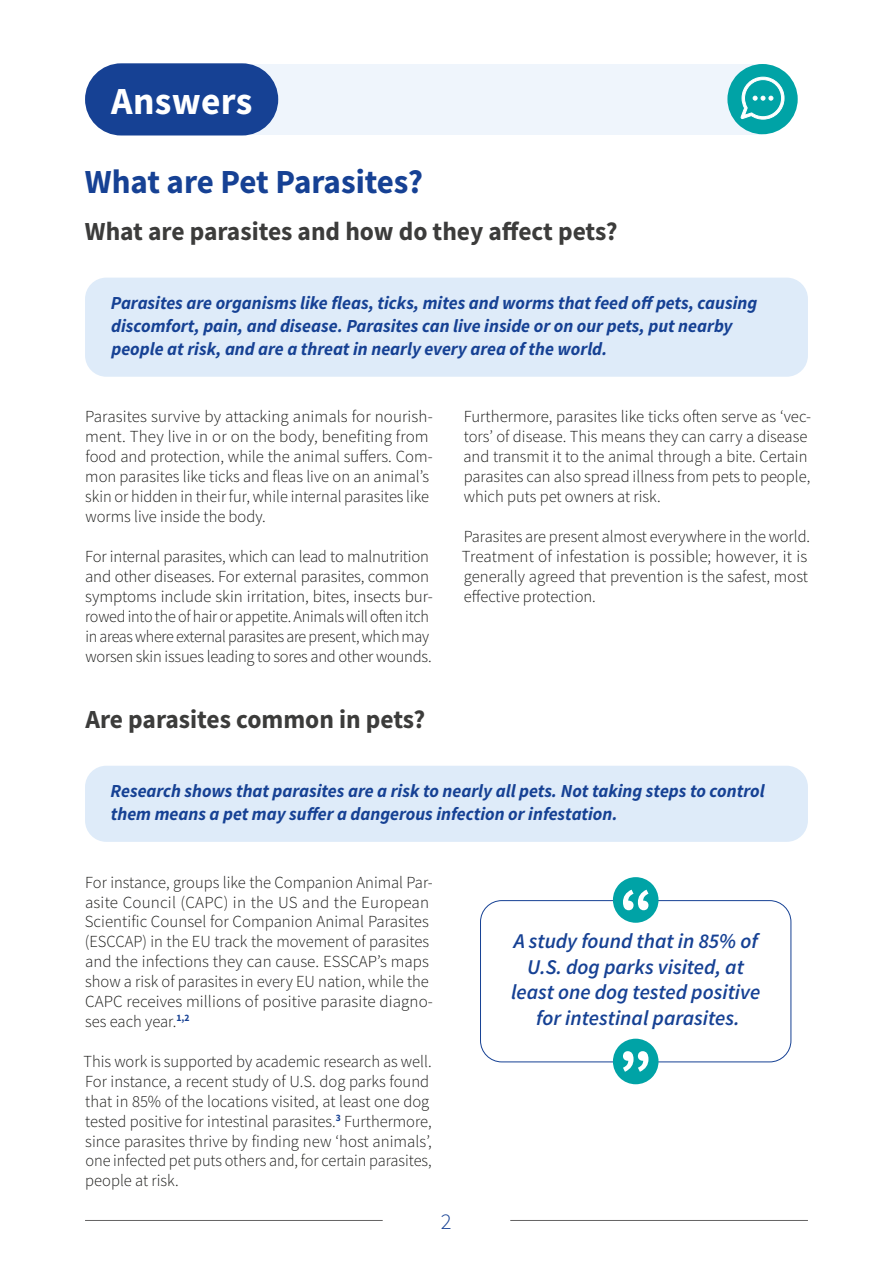
<style>
.page{position:relative;width:893px;height:1263px;background:#fff}
.page>*{position:absolute;margin:0;border:0;box-sizing:border-box;transform-origin:0 0}
.t1{font:700 38.25px "Source Sans Pro";letter-spacing:.01em;color:#fff}
.t2{font:700 33.75px "Source Sans Pro";color:#164194}
.t3{font:700 26.1px "Source Sans Pro";color:#3c3c3b}
.t4{font:300 22.5px "Source Sans Pro";color:#164194}
.t5{font:italic 600 21px/25.5px "Source Sans Pro";color:#164194;text-align:center}
.t6{font:italic 700 18.45px/23px "Source Sans Pro";color:#164194}
.t7{font:300 16.8px/20px "Source Sans Pro";color:#1d1d1b}
</style>
<div class="page">
<hr style="left:85px;top:1220px;width:298px;height:1px;background:#646363">
<hr style="left:510px;top:1220px;width:298px;height:1px;background:#646363">
<div style="left:211px;top:64px;width:551px;height:70px;background:#eff5fc"></div>
<svg style="left:727px;top:64px;width:71px;height:70px"></svg>
<div style="left:85px;top:63px;width:193px;height:72px;background:#164194;border-radius:36px"></div>
<div style="left:85px;top:278px;width:723px;height:99px;background:#deebf9;border-radius:21px"></div>
<div style="left:85px;top:766px;width:723px;height:76px;background:#deebf9;border-radius:21px"></div>
<div style="left:480px;top:900px;width:311px;height:162px;border:1px solid #164194;border-radius:21px"></div>
<svg style="left:613px;top:877px;width:45px;height:46px"></svg>
<svg style="left:613px;top:1039px;width:45px;height:45px"></svg>
<h1 class="t1" style="left:111px;top:75px;width:143px">Answers</h1>
<h2 class="t2" style="left:85px;top:159px;width:340px">What are Pet Parasites?</h2>
<h3 class="t3" style="left:85px;top:213px;width:534px">What are parasites and how do they affect pets?</h3>
<p class="t6" style="left:111px;top:291px;width:648px">Parasites are organisms like fleas, ticks, mites and worms that feed off pets, causing discomfort, pain, and disease. Parasites can live inside or on our pets, put nearby people at risk, and are a threat in nearly every area of the world.</p>
<p class="t7" style="left:85px;top:407px;width:349px">Parasites survive by attacking animals for nourish&shy;ment. They live in or on the body, benefiting from food and protection, while the animal suffers. Com&shy;mon parasites like ticks and fleas live on an animal’s skin or hidden in their fur, while internal parasites like worms live inside the body.</p>
<p class="t7" style="left:85px;top:546px;width:349px">For internal parasites, which can lead to malnutrition and other diseases. For external parasites, common symptoms include skin irritation, bites, insects bur&shy;rowed into the of hair or appetite. Animals will often itch in areas where external parasites are present, which may worsen skin issues leading to sores and other wounds.</p>
<h3 class="t3" style="left:85px;top:701px;width:341px">Are parasites common in pets?</h3>
<p class="t7" style="left:463px;top:407px;width:349px">Furthermore, parasites like ticks often serve as ‘vec&shy;tors’ of disease. This means they can carry a disease and transmit it to the animal through a bite. Certain parasites can also spread illness from pets to people, which puts pet owners at risk.</p>
<p class="t7" style="left:462px;top:526px;width:350px">Parasites are present almost everywhere in the world.<br>Treatment of infestation is possible; however, it is generally agreed that prevention is the safest, most effective protection.</p>
<p class="t6" style="left:111px;top:779px;width:656px">Research shows that parasites are a risk to nearly all pets. Not taking steps to control them means a pet may suffer a dangerous infection or infestation.</p>
<p class="t7" style="left:85px;top:872px;width:350px">For instance, groups like the Companion Animal Par&shy;asite Council (CAPC) in the US and the European Scientific Counsel for Companion Animal Parasites (ESCCAP) in the EU track the movement of parasites and the infections they can cause. ESSCAP’s maps show a risk of parasites in every EU nation, while the CAPC receives millions of positive parasite diagno&shy;ses each year.<sup>1,2</sup></p>
<p class="t7" style="left:83px;top:1051px;width:350px">This work is supported by academic research as well.<br>For instance, a recent study of U.S. dog parks found that in 85% of the locations visited, at least one dog tested positive for intestinal parasites.<sup>3</sup> Furthermore, since parasites thrive by finding new ʻhost animalsʼ, one infected pet puts others and, for certain parasites, people at risk.</p>
<h3 class="t4" style="left:441px;top:1207px;width:12px">2</h3>
<p class="t5" style="left:511px;top:928px;width:251px">A study found that in 85% of<br>U.S. dog parks visited, at least one dog tested positive for intestinal parasites.</p>
</div>
